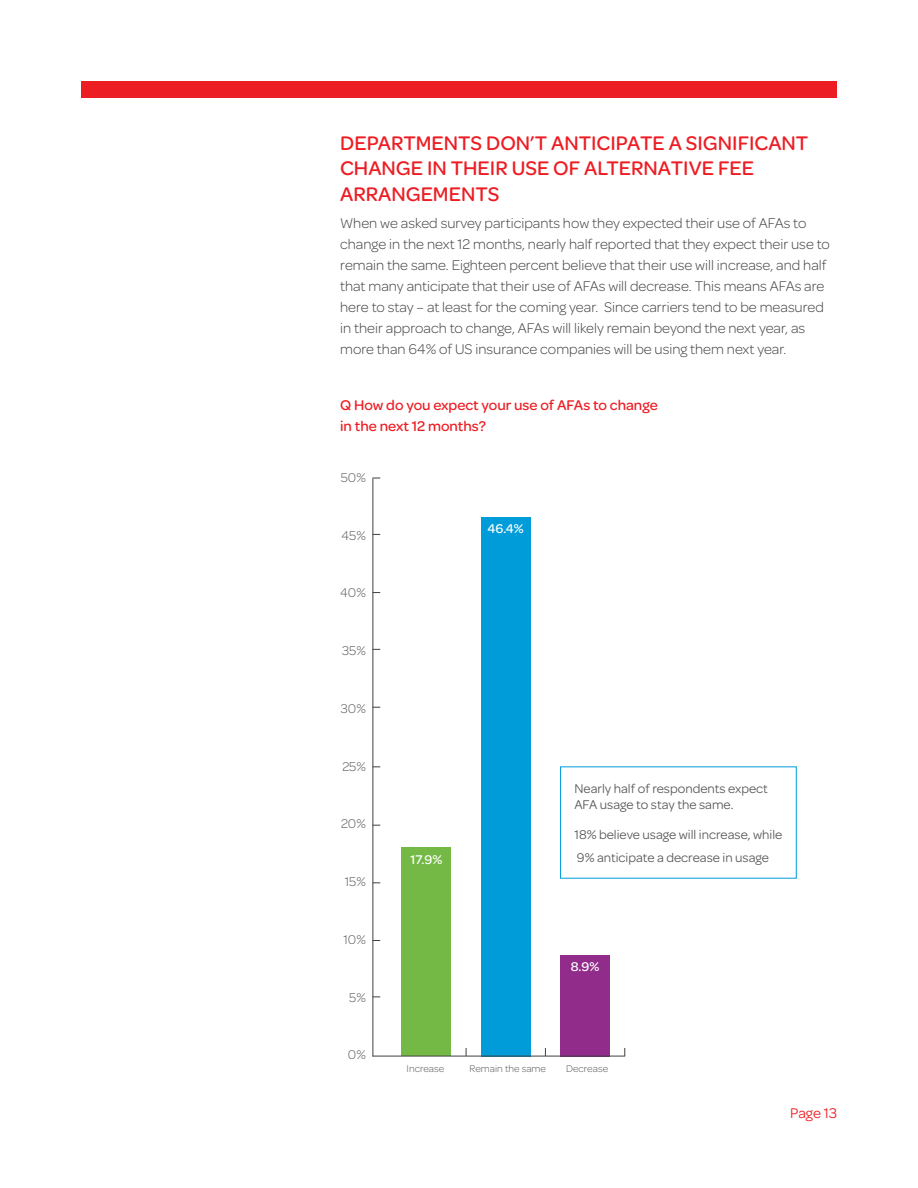
<style>
.page{position:relative;width:918px;height:1188px;background:#fff}
.page>*{position:absolute;margin:0;border:0;box-sizing:border-box;transform-origin:0 0}
.t1{font:500 21px/25.5px "Omnes";color:#ed1d24}
.t2{font:300 15px/21px "Omnes";color:#414042}
.t3{font:500 15px/21px "Omnes";color:#ed1d24}
.t4{font:15px "Omnes";color:#ed1d24}
.t5{font:13.5px/16.2px "Omnes";color:#58595b}
.t6{font:300 13.5px "Omnes";color:#58595b}
.t7{font:500 13.5px "Omnes";color:#fff}
.t8{font:300 10.5px "Omnes";color:#58595b}
</style>
<div class="page">
<div style="left:81px;top:81px;width:756px;height:16px;background:#ed1d24"></div>
<div style="left:401px;top:848px;width:50px;height:208px;background:#74b945"></div>
<div style="left:560px;top:955px;width:50px;height:101px;background:#912c8b"></div>
<div style="left:481px;top:517px;width:50px;height:539px;background:#009cd9"></div>
<hr style="left:373px;top:478px;width:1px;height:578px;background:#414042">
<hr style="left:373px;top:1056px;width:252px;height:1px;background:#414042">
<div style="left:560px;top:766px;width:237px;height:113px;border:1px solid #009cd9"></div>
<h1 class="t1" style="left:340px;top:129px;width:470px">DEPARTMENTS DON’T ANTICIPATE A SIGNIFICANT<br>CHANGE IN THEIR USE OF ALTERNATIVE FEE<br>ARRANGEMENTS</h1>
<p class="t2" style="left:340px;top:213px;width:491px">When we asked survey participants how they expected their use of AFAs to change in the next 12 months, nearly half reported that they expect their use to remain the same. Eighteen percent believe that their use will increase, and half that many anticipate that their use of AFAs will decrease. This means AFAs are here to stay – at least for the coming year. Since carriers tend to be measured in their approach to change, AFAs will likely remain beyond the next year, as more than 64% of US insurance companies will be using them next year.</p>
<p class="t3" style="left:340px;top:394px;width:319px">Q How do you expect your use of AFAs to change in the next 12 months?</p>
<p class="t6" style="left:341px;top:469px;width:27px">50%</p>
<p class="t6" style="left:342px;top:526px;width:26px">45%</p>
<p class="t6" style="left:340px;top:584px;width:27px">40%</p>
<p class="t6" style="left:342px;top:642px;width:25px">35%</p>
<p class="t6" style="left:341px;top:700px;width:27px">30%</p>
<p class="t6" style="left:342px;top:757px;width:25px">25%</p>
<p class="t6" style="left:341px;top:815px;width:26px">20%</p>
<p class="t6" style="left:345px;top:873px;width:23px">15%</p>
<p class="t6" style="left:343px;top:931px;width:24px">10%</p>
<p class="t6" style="left:349px;top:988px;width:18px">5%</p>
<p class="t6" style="left:348px;top:1046px;width:19px">0%</p>
<p class="t7" style="left:488px;top:520px;width:38px">46.4%</p>
<p class="t7" style="left:411px;top:850px;width:33px">17.9%</p>
<p class="t5" style="left:574px;top:779px;width:195px">Nearly half of respondents expect<br>AFA usage to stay the same.</p>
<p class="t5" style="left:574px;top:822px;width:210px;line-height:23px">18% believe usage will increase, while<br>9% anticipate a decrease in usage</p>
<p class="t7" style="left:571px;top:957px;width:30px">8.9%</p>
<p class="t8" style="left:407px;top:1062px;width:39px">Increase</p>
<p class="t8" style="left:470px;top:1062px;width:78px">Remain the same</p>
<p class="t8" style="left:566px;top:1062px;width:44px">Decrease</p>
<p class="t4" style="left:790px;top:1102px;width:48px">Page 13</p>
</div>
